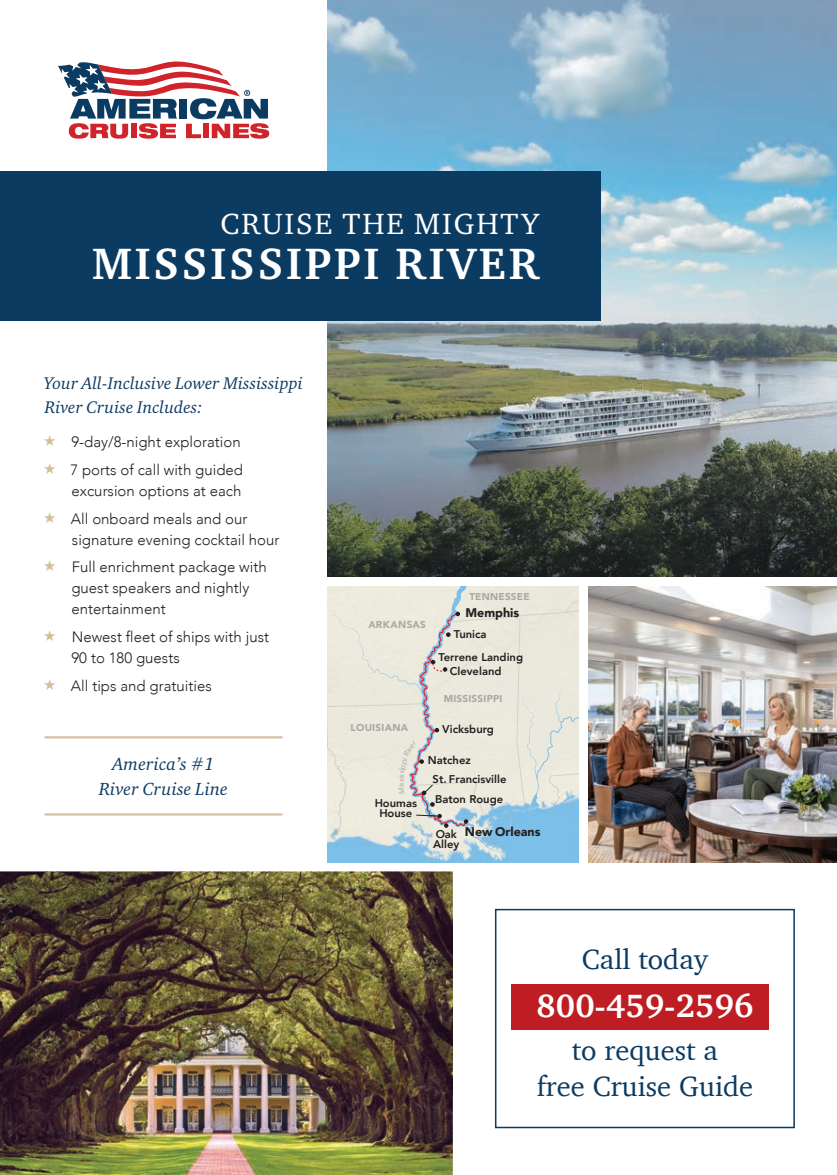
<style>
.page{position:relative;width:837px;height:1175px;background:#fff}
.page>*{position:absolute;margin:0;border:0;box-sizing:border-box;transform-origin:0 0}
.t1{font:700 45px "Charter ITC Pro";letter-spacing:.065em;color:#fff}
.t2{font:700 33px "Charter";letter-spacing:.01em;color:#fff}
.t3{font:30px "Charter ITC Pro";letter-spacing:.065em;color:#fff}
.t4{font:28.5px/36px "Charter";color:#0c3b62;text-align:center}
.t5{font:italic 18px/25.5px "Charter ITC Pro";letter-spacing:.01em;color:#0e3b63;text-align:center}
.t6{font:italic 17.25px/24px "Charter ITC Pro";letter-spacing:.01em;color:#0e3b63}
.t7{font:300 15px/27.8px "Avenir";color:#231f20}
.t8{font:900 12.45px "Avenir";color:#231f20}
.t9{font:800 11.25px/10.4px "Avenir";color:#231f20}
.t10{font:900 10.05px "Avenir";letter-spacing:.025em;color:#a8aaa5}
.t11{font:italic 7.5px "Avenir";color:#a8aaa5}
</style>
<div class="page">
<img style="left:327px;top:0;width:510px;height:576px">
<div style="left:0;top:171px;width:600px;height:149px;background:#0c3b62"></div>
<svg style="left:58px;top:61px;width:212px;height:78px"></svg>
<img style="left:0;top:871px;width:453px;height:303px">
<img style="left:588px;top:586px;width:249px;height:276px">
<img style="left:446px;top:918px;width:323px;height:176px">
<div style="left:511px;top:983px;width:258px;height:46px;background:#be1e23"></div>
<div style="left:495px;top:908px;width:300px;height:220px;border:2px solid #0c3b62"></div>
<hr style="left:45px;top:736px;width:237px;height:1px;background:#ccaf87">
<hr style="left:45px;top:737px;width:237px;height:1px;background:#ccaf87">
<hr style="left:45px;top:813px;width:237px;height:1px;background:#ccaf87">
<hr style="left:45px;top:814px;width:237px;height:1px;background:#ccaf87">
<svg style="left:327px;top:586px;width:252px;height:271px;background:#dde2dc"></svg>
<h3 class="t3" style="left:220px;top:205px;width:320px">CRUISE THE MIGHTY</h3>
<h1 class="t1" style="left:92px;top:236px;width:448px">MISSISSIPPI RIVER</h1>
<p class="t6" style="left:44px;top:371px;width:261px">Your All-Inclusive Lower Mississippi<br>River Cruise Includes:</p>
<p class="t7" style="left:70px;top:428px;width:174px">9-day/8-night exploration<br>7 ports of call with guided</p>
<p class="t7" style="left:71px;top:477px;width:178px">excursion options at each<br>All onboard meals and our</p>
<p class="t7" style="left:72px;top:525px;width:209px">signature evening cocktail hour<br>Full enrichment package with</p>
<p class="t7" style="left:71px;top:577px;width:179px;line-height:21px">guest speakers and nightly entertainment</p>
<p class="t7" style="left:72px;top:626px;width:199px;line-height:21px">Newest fleet of ships with just<br>90 to 180 guests</p>
<p class="t7" style="left:71px;top:672px;width:142px">All tips and gratuities</p>
<p class="t5" style="left:99px;top:751px;width:130px">America’s #1<br>River Cruise Line</p>
<p class="t10" style="left:368px;top:616px;width:59px">ARKANSAS</p>
<p class="t10" style="left:351px;top:719px;width:59px">LOUISIANA</p>
<p class="t10" style="left:469px;top:588px;width:62px">TENNESSEE</p>
<p class="t8" style="left:465px;top:602px;width:55px">Memphis</p>
<p class="t9" style="left:454px;top:629px;width:34px">Tunica</p>
<p class="t9" style="left:450px;top:649px;width:75px;line-height:14.2px;text-indent:-11px">Terrene Landing<br>Cleveland</p>
<p class="t10" style="left:444px;top:690px;width:60px">MISSISSIPPI</p>
<p class="t9" style="left:442px;top:724px;width:53px">Vicksburg</p>
<p class="t11" style="left:397px;top:782px;width:5px;rotate:-90deg">s</p>
<p class="t9" style="left:375px;top:797px;width:44px;text-align:center">Houmas<br>House</p>
<p class="t9" style="left:428px;top:754px;width:45px">Natchez</p>
<p class="t9" style="left:433px;top:774px;width:75px">St. Francisville</p>
<p class="t9" style="left:435px;top:794px;width:70px">Baton Rouge</p>
<p class="t8" style="left:465px;top:821px;width:77px">New Orleans</p>
<p class="t9" style="left:433px;top:828px;width:28px">Oak<br>Alley</p>
<h3 class="t4" style="left:582px;top:940px;width:127px">Call today</h3>
<h2 class="t2" style="left:536px;top:977px;width:218px">800-459-2596</h2>
<h3 class="t4" style="left:537px;top:1032px;width:218px">to request a<br>free Cruise Guide</h3>
</div>
